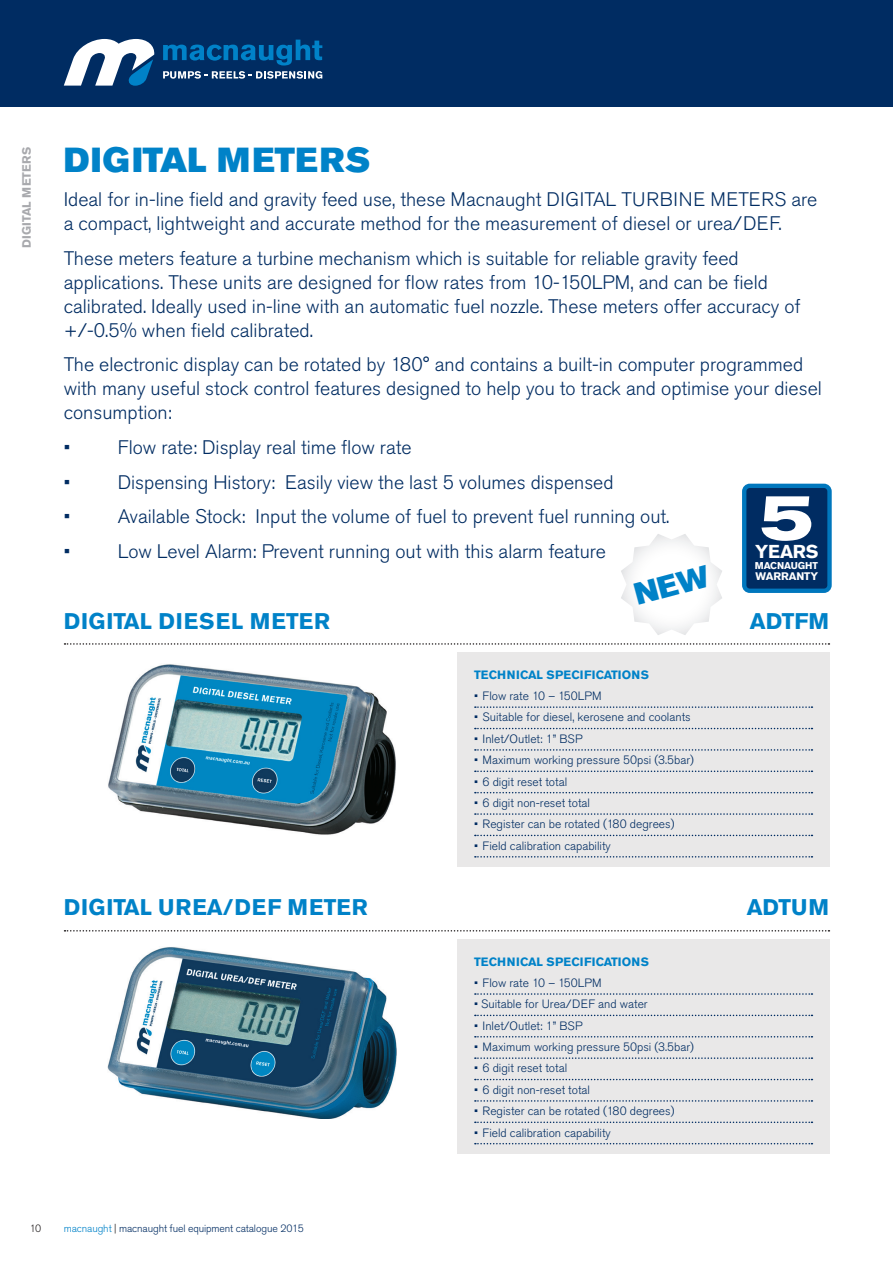
<style>
.page{position:relative;width:893px;height:1263px;background:#fff}
.page>*{position:absolute;margin:0;border:0;box-sizing:border-box;transform-origin:0 0}
.Product_Heading{font:34.5px "Akzidenz Grotesk Pro Super";letter-spacing:.03em;color:#0082c8}
.t1{font:700 22.5px "Akzidenz Grotesk Pro";letter-spacing:.04em;color:#0082c8}
.t2{font:700 22.5px "Akzidenz Grotesk Pro";letter-spacing:.02em;color:#0082c8}
.Description{font:300 19.5px/24px "Akzidenz Grotesk Pro";color:#002c62}
.t3{font:700 18.6px "Akzidenz Grotesk Pro";letter-spacing:-.015em;color:#fff}
.Tech_Bullet{font:300 12px "Akzidenz Grotesk Pro";color:#002c62}
.t4{font:700 12px "Akzidenz Grotesk Pro";color:#0082c8}
.t5{font:700 12px "Akzidenz Grotesk Pro";letter-spacing:.02em;color:#a8a9ad}
.t6{font:700 10.95px "Akzidenz Grotesk Pro";letter-spacing:-.015em;color:#fff}
.t7{font:300 10.5px "Akzidenz Grotesk Pro";letter-spacing:-.01em;color:#002c62}
.t8{font:300 10.5px "Akzidenz Grotesk Pro";color:#231f20}
.t9{font:700 9.75px "Akzidenz Grotesk Pro";letter-spacing:-.01em;color:#fff}
.s1{color:#0082c8}
.s2{color:#231f20}
</style>
<div class="page">
<div style="left:0;top:0;width:893px;height:106px;background:#002c62"></div>
<svg style="left:64px;top:39px;width:91px;height:47px"></svg>
<svg style="left:163px;top:40px;width:159px;height:39px"></svg>
<div style="left:457px;top:653px;width:372px;height:214px;background:#e9e8e8"></div>
<svg style="left:475px;top:706px;width:337px;height:2px"></svg>
<svg style="left:475px;top:728px;width:337px;height:1px"></svg>
<svg style="left:475px;top:749px;width:337px;height:2px"></svg>
<svg style="left:475px;top:770px;width:337px;height:2px"></svg>
<svg style="left:475px;top:792px;width:337px;height:1px"></svg>
<svg style="left:475px;top:813px;width:337px;height:2px"></svg>
<svg style="left:475px;top:835px;width:337px;height:1px"></svg>
<svg style="left:475px;top:856px;width:337px;height:1px"></svg>
<svg style="left:65px;top:643px;width:764px;height:2px"></svg>
<img style="left:108px;top:664px;width:288px;height:171px">
<div style="left:457px;top:939px;width:372px;height:214px;background:#e9e8e8"></div>
<svg style="left:475px;top:993px;width:337px;height:2px"></svg>
<svg style="left:475px;top:1015px;width:337px;height:1px"></svg>
<svg style="left:475px;top:1036px;width:337px;height:1px"></svg>
<svg style="left:475px;top:1057px;width:337px;height:2px"></svg>
<svg style="left:475px;top:1079px;width:337px;height:1px"></svg>
<svg style="left:475px;top:1100px;width:337px;height:2px"></svg>
<svg style="left:475px;top:1121px;width:337px;height:2px"></svg>
<svg style="left:475px;top:1143px;width:337px;height:1px"></svg>
<svg style="left:65px;top:930px;width:764px;height:1px"></svg>
<img style="left:108px;top:947px;width:289px;height:171px">
<svg style="left:742px;top:484px;width:90px;height:109px;background:#285989"></svg>
<svg style="left:621px;top:534px;width:101px;height:101px"></svg>
<p class="t5" style="left:19px;top:248px;width:104px;rotate:-90deg">DIGITAL METERS</p>
<p class="Product_Heading" style="left:64px;top:138px;width:308px">DIGITAL METERS</p>
<p class="Description" style="left:64px;top:187px;width:755px">Ideal for in-line field and gravity feed use, these Macnaught DIGITAL TURBINE METERS are a compact, lightweight and accurate method for the measurement of diesel or urea/DEF.</p>
<p class="Description" style="left:64px;top:246px;width:738px">These meters feature a turbine mechanism which is suitable for reliable gravity feed applications. These units are designed for flow rates from 10-150LPM, and can be field calibrated. Ideally used in-line with an automatic fuel nozzle. These meters offer accuracy of +/-0.5% when field calibrated.</p>
<p class="Description" style="left:64px;top:352px;width:760px">The electronic display can be rotated by 180° and contains a built-in computer programmed with many useful stock control features designed to help you to track and optimise your diesel consumption:</p>
<p class="Description" style="left:64px;top:435px;width:8px">•</p>
<p class="Description" style="left:118px;top:435px;width:295px">Flow rate: Display real time flow rate</p>
<p class="Description" style="left:64px;top:470px;width:8px">•</p>
<p class="Description" style="left:118px;top:470px;width:497px">Dispensing History: Easily view the last 5 volumes dispensed</p>
<p class="Description" style="left:64px;top:504px;width:8px">•</p>
<p class="Description" style="left:118px;top:504px;width:553px">Available Stock: Input the volume of fuel to prevent fuel running out.</p>
<p class="Description" style="left:64px;top:539px;width:8px">•</p>
<p class="Description" style="left:118px;top:539px;width:490px">Low Level Alarm: Prevent running out with this alarm feature</p>
<p class="t3" style="left:755px;top:539px;width:65px">YEARS</p>
<p class="t6" style="left:756px;top:569px;width:64px">WARRANTY</p>
<p class="t9" style="left:755px;top:559px;width:65px">MACNAUGHT</p>
<p class="t1" style="left:64px;top:606px;width:268px">DIGITAL DIESEL METER</p>
<p class="t2" style="left:750px;top:606px;width:81px">ADTFM</p>
<p class="t4" style="left:474px;top:667px;width:176px">TECHNICAL SPECIFICATIONS</p>
<p class="Tech_Bullet" style="left:474px;top:688px;width:129px">• Flow rate 10 – 150LPM</p>
<p class="Tech_Bullet" style="left:474px;top:709px;width:218px">• Suitable for diesel, kerosene and coolants</p>
<p class="Tech_Bullet" style="left:474px;top:731px;width:110px">• Inlet/Outlet: 1” BSP</p>
<p class="Tech_Bullet" style="left:474px;top:752px;width:221px">• Maximum working pressure 50psi (3.5bar)</p>
<p class="Tech_Bullet" style="left:474px;top:773px;width:95px">• 6 digit reset total</p>
<p class="Tech_Bullet" style="left:474px;top:795px;width:117px">• 6 digit non-reset total</p>
<p class="Tech_Bullet" style="left:474px;top:816px;width:202px">• Register can be rotated (180 degrees)</p>
<p class="Tech_Bullet" style="left:474px;top:838px;width:138px">• Field calibration capability</p>
<p class="t1" style="left:64px;top:893px;width:305px">DIGITAL UREA/DEF METER</p>
<p class="t2" style="left:747px;top:893px;width:84px">ADTUM</p>
<p class="t4" style="left:474px;top:953px;width:176px">TECHNICAL SPECIFICATIONS</p>
<p class="Tech_Bullet" style="left:474px;top:975px;width:129px">• Flow rate 10 – 150LPM</p>
<p class="Tech_Bullet" style="left:474px;top:996px;width:175px">• Suitable for Urea/DEF and water</p>
<p class="Tech_Bullet" style="left:474px;top:1018px;width:110px">• Inlet/Outlet: 1” BSP</p>
<p class="Tech_Bullet" style="left:474px;top:1039px;width:221px">• Maximum working pressure 50psi (3.5bar)</p>
<p class="Tech_Bullet" style="left:474px;top:1060px;width:95px">• 6 digit reset total</p>
<p class="Tech_Bullet" style="left:474px;top:1082px;width:117px">• 6 digit non-reset total</p>
<p class="Tech_Bullet" style="left:474px;top:1103px;width:202px">• Register can be rotated (180 degrees)</p>
<p class="Tech_Bullet" style="left:474px;top:1124px;width:138px">• Field calibration capability</p>
<p class="t8" style="left:30px;top:1222px;width:13px">10</p>
<p class="t7" style="left:64px;top:1222px;width:242px"><span class="s1">macnaught</span> <span class="s2">|</span> macnaught fuel equipment catalogue 2015</p>
</div>
